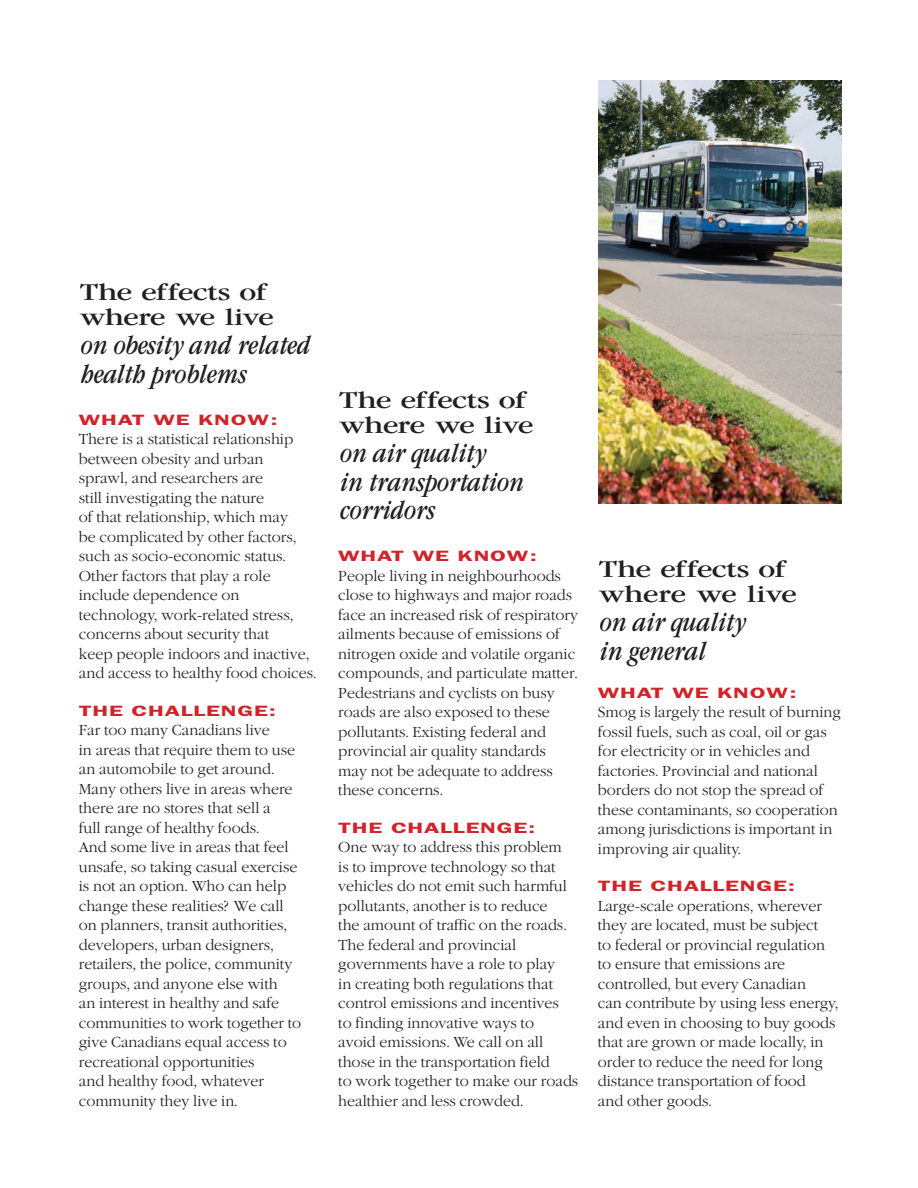
<style>
.page{position:relative;width:918px;height:1188px;background:#fff}
.page>*{position:absolute;margin:0;border:0;box-sizing:border-box;transform-origin:0 0}
.t1{font:italic 24px/28.8px "Garamond Cond";letter-spacing:-.02em;color:#231f20}
.t2{font:21px/25.2px "Garamond Cond";letter-spacing:-.055em;color:#231f20;scale:1.6 1}
.t3{font:15px/19.5px "Garamond Lit ITC";color:#231f20}
.t4{font:600 15px "Franklin Gothic";letter-spacing:.03em;color:#d1232a;scale:1.6 1}
</style>
<div class="page">
<img style="left:598px;top:80px;width:243px;height:424px">
<h2 class="t2" style="left:79px;top:280px;width:124px">The effects of where we live</h2>
<h1 class="t1" style="left:79px;top:331px;width:232px">on obesity and related health problems</h1>
<p class="t4" style="left:79px;top:411px;width:126px">WHAT WE KNOW:</p>
<p class="t3" style="left:79px;top:430px;width:239px">There is a statistical relationship between obesity and urban<br>sprawl, and researchers are<br>still investigating the nature<br>of that relationship, which may<br>be complicated by other factors, such as socio-economic status.<br>Other factors that play a role include dependence on technology, work-related stress, concerns about security that<br>keep people indoors and inactive, and access to healthy food choices.</p>
<p class="t4" style="left:79px;top:702px;width:125px">THE CHALLENGE:</p>
<p class="t3" style="left:79px;top:721px;width:224px">Far too many Canadians live<br>in areas that require them to use an automobile to get around.<br>Many others live in areas where there are no stores that sell a<br>full range of healthy foods.<br>And some live in areas that feel unsafe, so taking casual exercise is not an option. Who can help change these realities? We call on planners, transit authorities, developers, urban designers, retailers, the police, community groups, and anyone else with<br>an interest in healthy and safe communities to work together to give Canadians equal access to recreational opportunities<br>and healthy food, whatever community they live in.</p>
<h2 class="t2" style="left:338px;top:388px;width:124px">The effects of where we live</h2>
<h1 class="t1" style="left:338px;top:439px;width:186px">on air quality<br>in transportation corridors</h1>
<p class="t4" style="left:338px;top:547px;width:126px">WHAT WE KNOW:</p>
<p class="t3" style="left:338px;top:566px;width:241px">People living in neighbourhoods close to highways and major roads face an increased risk of respiratory ailments because of emissions of nitrogen oxide and volatile organic compounds, and particulate matter.<br>Pedestrians and cyclists on busy roads are also exposed to these pollutants. Existing federal and provincial air quality standards may not be adequate to address these concerns.</p>
<p class="t4" style="left:338px;top:819px;width:125px">THE CHALLENGE:</p>
<p class="t3" style="left:338px;top:838px;width:242px">One way to address this problem<br>is to improve technology so that vehicles do not emit such harmful pollutants, another is to reduce<br>the amount of traffic on the roads.<br>The federal and provincial governments have a role to play<br>in creating both regulations that control emissions and incentives<br>to finding innovative ways to<br>avoid emissions. We call on all those in the transportation field<br>to work together to make our roads healthier and less crowded.</p>
<h2 class="t2" style="left:598px;top:557px;width:126px">The effects of where we live</h2>
<h1 class="t1" style="left:598px;top:608px;width:148px">on air quality in general</h1>
<p class="t4" style="left:598px;top:684px;width:126px">WHAT WE KNOW:</p>
<p class="t3" style="left:598px;top:703px;width:245px">Smog is largely the result of burning fossil fuels, such as coal, oil or gas for electricity or in vehicles and factories. Provincial and national borders do not stop the spread of these contaminants, so cooperation among jurisdictions is important in improving air quality.</p>
<p class="t4" style="left:598px;top:877px;width:125px">THE CHALLENGE:</p>
<p class="t3" style="left:598px;top:896px;width:242px">Large-scale operations, wherever they are located, must be subject<br>to federal or provincial regulation to ensure that emissions are controlled, but every Canadian<br>can contribute by using less energy, and even in choosing to buy goods that are grown or made locally, in order to reduce the need for long distance transportation of food<br>and other goods.</p>
</div>
